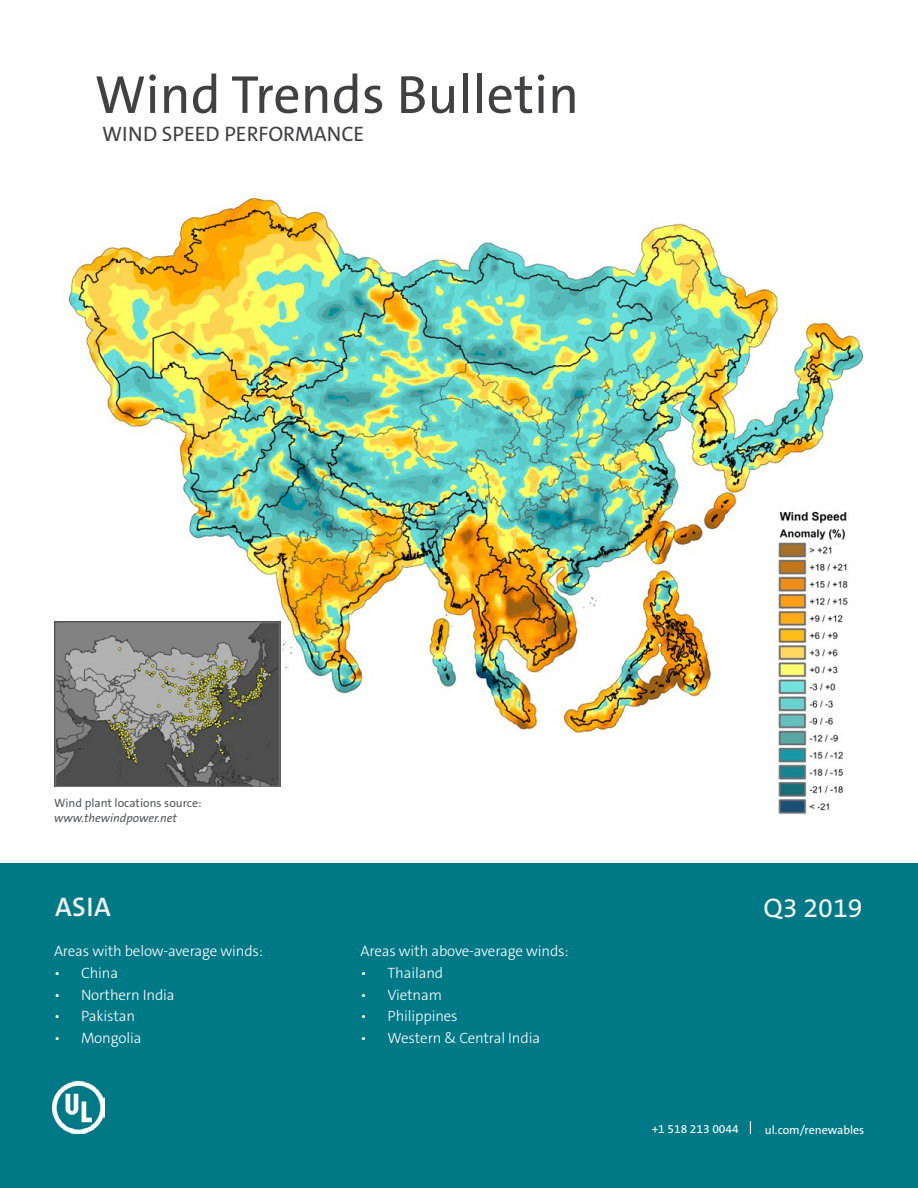
<style>
.page{position:relative;width:918px;height:1188px;background:#fff}
.page>*{position:absolute;margin:0;border:0;box-sizing:border-box;transform-origin:0 0}
.t1{font:54px "The Sans C5";color:#414042}
.t2{font:27px "The Sans C5";color:#f3f3f3}
.t3{font:600 27px "The Sans C5";color:#f3f3f3}
.t4{font:21px "The Sans C5";color:#414042}
.t5{font:300 15px "The Sans C5";letter-spacing:-.01em;color:#fff}
.t6{font:12px "The Sans C5";color:#fff}
.t7{font:12px "The Sans C5";color:#58595b}
.t8{font:italic 12px "The Sans C5";color:#58595b}
</style>
<div class="page">
<div style="left:0;top:864px;width:918px;height:324px;background:#007987"></div>
<img style="left:62px;top:196px;width:802px;height:549px">
<img style="left:54px;top:622px;width:226px;height:164px">
<img style="left:777px;top:510px;width:77px;height:304px">
<svg style="left:750px;top:1121px;width:1px;height:13px"></svg>
<img style="left:52px;top:1082px;width:53px;height:52px">
<h1 class="t1" style="left:94px;top:60px;width:486px">Wind Trends Bulletin</h1>
<h3 class="t4" style="left:102px;top:120px;width:264px">WIND SPEED PERFORMANCE</h3>
<p class="t7" style="left:54px;top:795px;width:149px">Wind plant locations source:</p>
<p class="t8" style="left:54px;top:810px;width:125px">www.thewindpower.net</p>
<h2 class="t3" style="left:55px;top:890px;width:57px">ASIA</h2>
<p class="t5" style="left:54px;top:941px;width:211px">Areas with below-average winds:</p>
<p class="t5" style="left:54px;top:963px;width:66px">• China</p>
<p class="t5" style="left:54px;top:985px;width:122px">• Northern India</p>
<p class="t5" style="left:54px;top:1007px;width:83px">• Pakistan</p>
<p class="t5" style="left:54px;top:1028px;width:89px">• Mongolia</p>
<p class="t5" style="left:361px;top:941px;width:210px">Areas with above-average winds:</p>
<p class="t5" style="left:361px;top:963px;width:84px">• Thailand</p>
<p class="t5" style="left:361px;top:985px;width:83px">• Vietnam</p>
<p class="t5" style="left:361px;top:1007px;width:99px">• Philippines</p>
<p class="t5" style="left:361px;top:1028px;width:181px">• Western &amp; Central India</p>
<h2 class="t2" style="left:764px;top:891px;width:101px">Q3 2019</h2>
<p class="t6" style="left:652px;top:1121px;width:89px">+1 518 213 0044</p>
<p class="t6" style="left:765px;top:1122px;width:101px">ul.com/renewables</p>
</div>
